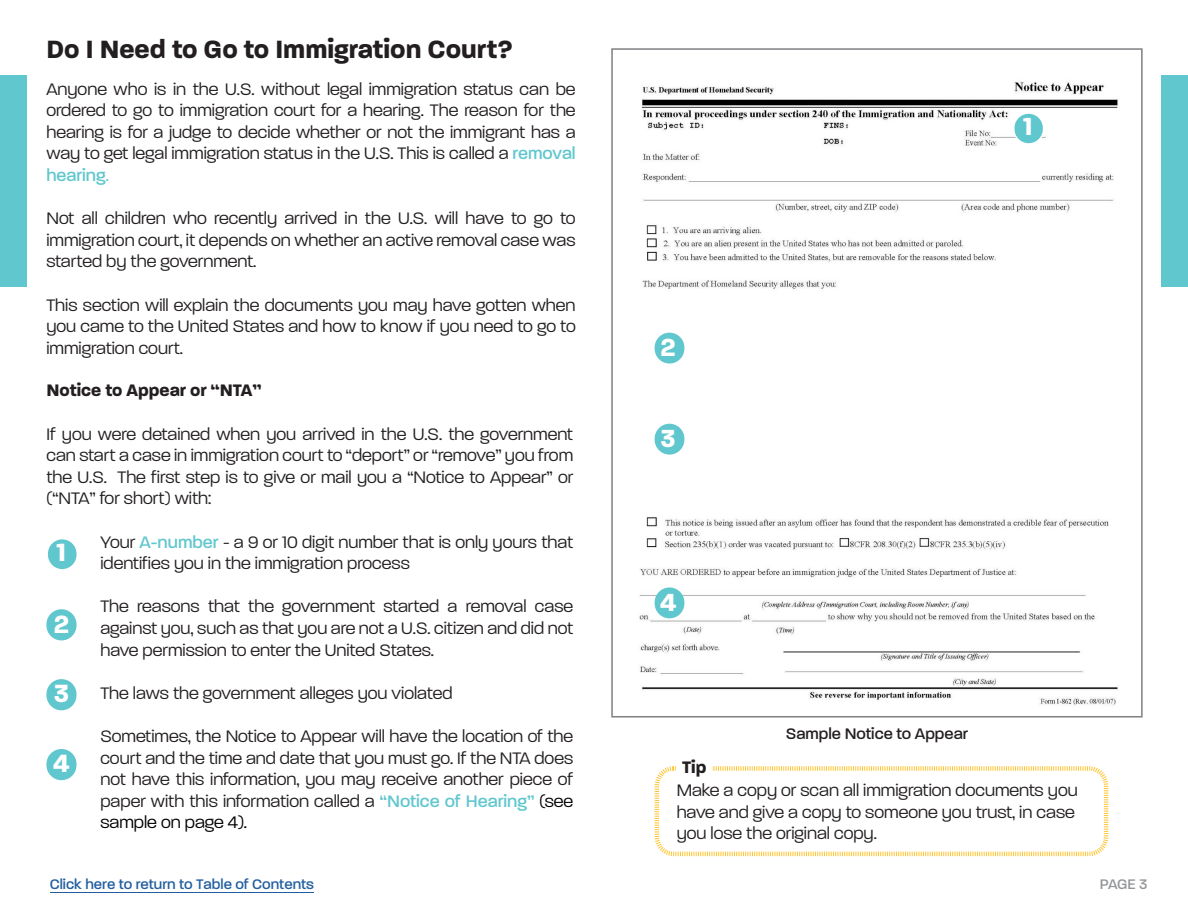
<style>
.page{position:relative;width:1188px;height:918px;background:#fff}
.page>*{position:absolute;margin:0;border:0;box-sizing:border-box;transform-origin:0 0}
.t1{font:700 27px "Paralucent";color:#231f20}
.t2{font:700 27px "Paralucent";color:#fff}
.t3{font:700 26.7px "Paralucent";color:#fff}
.t4{font:300 18px/21.6px "Paralucent";color:#231f20;text-align:justify}
.t5{font:700 18px "Paralucent";color:#231f20}
.t6{font:500 16.5px "Paralucent";color:#231f20}
.t7{font:500 15px "Paralucent";color:#215e9f}
.t8{font:500 15px "Paralucent";color:#939598}
.s1{font-weight:500;color:#61c7ce}
.s2{color:#61c7ce}
.s3{color:#000}
</style>
<div class="page">
<div style="left:46px;top:609px;width:31px;height:31px;background:#61c7ce;border-radius:15px"></div>
<div style="left:47px;top:539px;width:30px;height:31px;background:#61c7ce;border-radius:15px"></div>
<div style="left:46px;top:538px;width:32px;height:33px;border:2px solid #fff;border-radius:15px"></div>
<div style="left:46px;top:679px;width:31px;height:31px;background:#61c7ce;border-radius:15px"></div>
<img style="left:639px;top:82px;width:480px;height:624px">
<div style="left:611px;top:48px;width:532px;height:670px;border:2px solid #808285"></div>
<div style="left:655px;top:333px;width:29px;height:31px;background:#61c7ce;border-radius:15px"></div>
<div style="left:1014px;top:113px;width:30px;height:31px;background:#61c7ce;border-radius:15px"></div>
<div style="left:1013px;top:112px;width:31px;height:33px;border:1px solid #fff;border-radius:15px"></div>
<div style="left:655px;top:424px;width:29px;height:31px;background:#61c7ce;border-radius:15px"></div>
<div style="left:655px;top:587px;width:29px;height:31px;background:#61c7ce;border-radius:15px"></div>
<div style="left:46px;top:749px;width:31px;height:31px;background:#61c7ce;border-radius:15px"></div>
<svg style="left:654px;top:766px;width:455px;height:91px"></svg>
<div style="left:1161px;top:76px;width:27px;height:211px;background:#61c7ce"></div>
<div style="left:0;top:76px;width:27px;height:211px;background:#61c7ce"></div>
<div style="left:677px;top:759px;width:35px;height:16px;background:#fff"></div>
<hr style="left:50px;top:892px;width:264px;height:1px;background:#215e9f">
<h1 class="t1" style="left:46px;top:33px;width:468px">Do I Need to Go to Immigration Court?</h1>
<p class="t4" style="left:46px;top:78px;width:531px">Anyone who is in the U.S. without legal immigration status can be ordered to go to immigration court for a hearing. The reason for the hearing is for a judge to decide whether or not the immigrant has a way to get legal immigration status in the U.S. This is called a <span class="s1">removal hearing</span><span class="s2">.</span></p>
<p class="t4" style="left:46px;top:207px;width:531px">Not all children who recently arrived in the U.S. will have to go to immigration court, it depends on whether an active removal case was started by the government.</p>
<p class="t4" style="left:46px;top:294px;width:531px">This section will explain the documents you may have gotten when you came to the United States and how to know if you need to go to immigration court.</p>
<p class="t5" style="left:46px;top:380px;width:217px">Notice to Appear or “NTA”</p>
<p class="t4" style="left:46px;top:423px;width:528px">If you were detained when you arrived in the U.S. the government can start a case in immigration court to “deport” or “remove” you from the U.S. The first step is to give or mail you a “Notice to Appear” or (“NTA” for short) with:</p>
<p class="t4" style="left:100px;top:531px;width:474px">Your <span class="s1">A-number</span> - a 9 or 10 digit number that is only yours that identifies you in the immigration process</p>
<p class="t4" style="left:100px;top:596px;width:474px">The reasons that the government started a removal case against you, such as that you are not a U.S. citizen and did not have permission to enter the United States.</p>
<p class="t4" style="left:100px;top:682px;width:354px">The laws the government alleges you violated</p>
<p class="t4" style="left:100px;top:725px;width:474px">Sometimes, the Notice to Appear will have the location of the court and the time and date that you must go. If the NTA does not have this information, you may receive another piece of paper with this information called a <span class="s1">“Notice of Hearing”</span> <span class="s3">(see sample on page 4).</span></p>
<h1 class="t2" style="left:57px;top:536px;width:11px">1</h1>
<h1 class="t2" style="left:54px;top:607px;width:17px">2</h1>
<h1 class="t2" style="left:54px;top:677px;width:17px">3</h1>
<h1 class="t2" style="left:53px;top:747px;width:18px">4</h1>
<p class="t7" style="left:50px;top:876px;width:266px">Click here to return to Table of Contents</p>
<h2 class="t3" style="left:1023px;top:111px;width:11px">1</h2>
<h2 class="t3" style="left:660px;top:331px;width:17px">2</h2>
<h2 class="t3" style="left:661px;top:422px;width:17px">3</h2>
<h2 class="t3" style="left:660px;top:586px;width:18px">4</h2>
<p class="t5" style="left:682px;top:756px;width:26px">Tip</p>
<p class="t6" style="left:786px;top:724px;width:184px">Sample Notice to Appear</p>
<p class="t4" style="left:677px;top:779px;width:403px;text-align:left">Make a copy or scan all immigration documents you have and give a copy to someone you trust, in case you lose the original copy.</p>
<p class="t8" style="left:1100px;top:875px;width:49px">PAGE 3</p>
</div>
